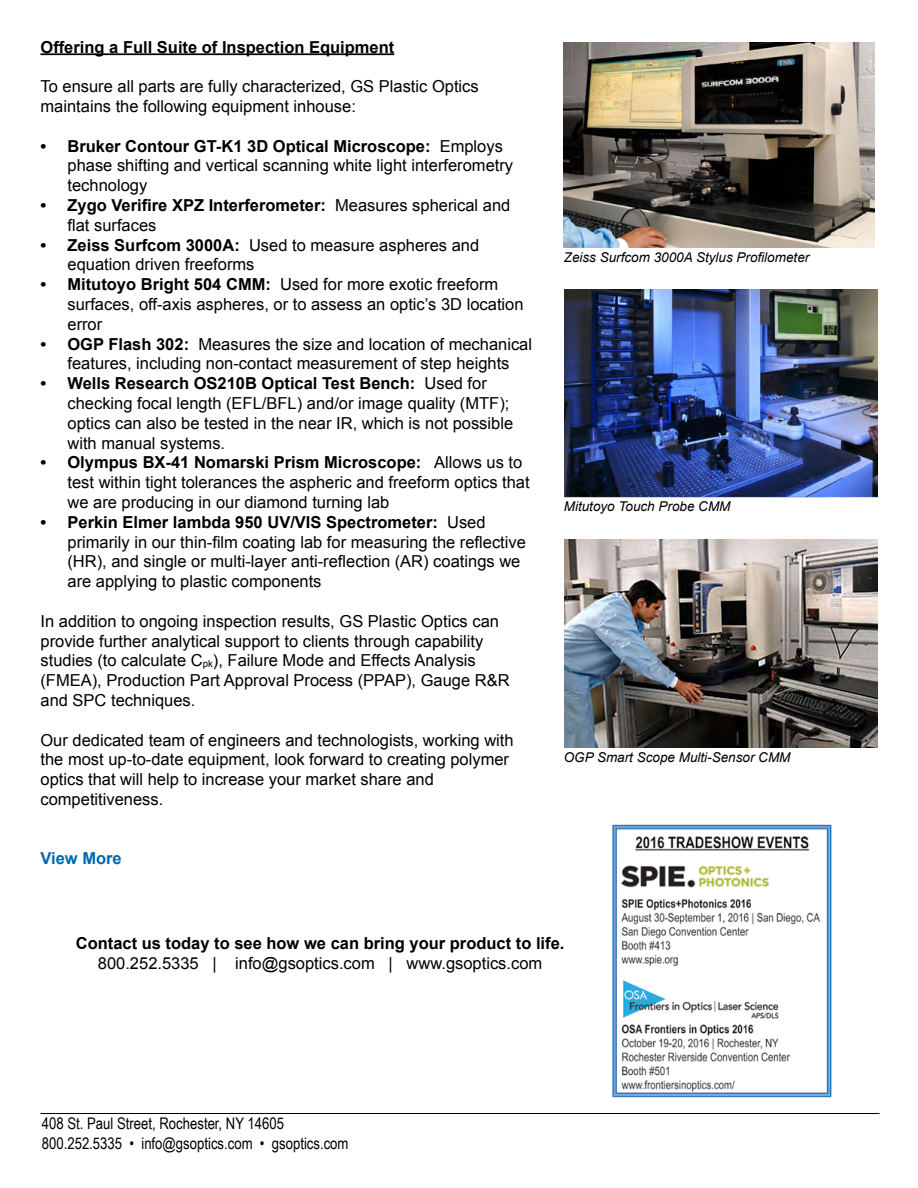
<style>
.page{position:relative;width:918px;height:1188px;background:#fff}
.page>*{position:absolute;margin:0;border:0;box-sizing:border-box;transform-origin:0 0}
.t1{font:16.5px/19.8px "Arial";color:#000}
.t2{font:700 16.5px "Arial";color:#000}
.t3{font:700 16.5px "Arial";color:#0067b1}
.t4{font:16.05px/19.2px "Arial Narrow";color:#000}
.t5{font:italic 13.5px "Arial";color:#000}
.s1{font-weight:700}
.s2{font-size:9.6px}
</style>
<div class="page">
<hr style="left:40px;top:1113px;width:840px;height:1px;background:#000">
<img style="left:613px;top:824px;width:218px;height:274px">
<hr style="left:40px;top:53px;width:354px;height:2px;background:#000">
<img style="left:564px;top:42px;width:310px;height:205px">
<img style="left:564px;top:540px;width:314px;height:207px">
<img style="left:565px;top:289px;width:312px;height:209px">
<p class="t2" style="left:40px;top:36px;width:355px">Offering a Full Suite of Inspection Equipment</p>
<p class="t1" style="left:40px;top:77px;width:440px">To ensure all parts are fully characterized, GS Plastic Optics maintains the following equipment inhouse:</p>
<p class="t1" style="left:67px;top:136px;width:447px;text-indent:-27px"><span class="s1">• Bruker Contour GT-K1 3D Optical Microscope:</span> Employs phase shifting and vertical scanning white light interferometry technology</p>
<p class="t1" style="left:67px;top:195px;width:444px;text-indent:-27px"><span class="s1">• Zygo Verifire XPZ Interferometer:</span> Measures spherical and flat surfaces</p>
<p class="t1" style="left:67px;top:235px;width:413px;text-indent:-27px"><span class="s1">• Zeiss Surfcom 3000A:</span> Used to measure aspheres and equation driven freeforms</p>
<p class="t1" style="left:67px;top:275px;width:458px;text-indent:-27px"><span class="s1">• Mitutoyo Bright 504 CMM:</span> Used for more exotic freeform surfaces, off-axis aspheres, or to assess an optic’s 3D location error</p>
<p class="t1" style="left:40px;top:334px;width:493px;text-align:center"><span class="s1">• OGP Flash 302:</span> Measures the size and location of mechanical features, including non-contact measurement of step heights</p>
<p class="t1" style="left:67px;top:374px;width:447px;text-indent:-27px"><span class="s1">• Wells Research OS210B Optical Test Bench:</span> Used for checking focal length (EFL/BFL) and/or image quality (MTF); optics can also be tested in the near IR, which is not possible with manual systems.</p>
<p class="t1" style="left:67px;top:453px;width:464px;text-indent:-27px"><span class="s1">• Olympus BX-41 Nomarski Prism Microscope:</span> Allows us to test within tight tolerances the aspheric and freeform optics that we are producing in our diamond turning lab</p>
<p class="t1" style="left:67px;top:512px;width:460px;text-indent:-27px"><span class="s1">• Perkin Elmer lambda 950 UV/VIS Spectrometer:</span> Used primarily in our thin-film coating lab for measuring the reflective (HR), and single or multi-layer anti-reflection (AR) coatings we are applying to plastic components</p>
<p class="t1" style="left:40px;top:611px;width:471px">In addition to ongoing inspection results, GS Plastic Optics can provide further analytical support to clients through capability studies (to calculate C<span class="s2">pk</span>), Failure Mode and Effects Analysis (FMEA), Production Part Approval Process (PPAP), Gauge R&amp;R and SPC techniques.</p>
<p class="t1" style="left:40px;top:730px;width:475px">Our dedicated team of engineers and technologists, working with the most up-to-date equipment, look forward to creating polymer optics that will help to increase your market share and competitiveness.</p>
<p class="t3" style="left:40px;top:848px;width:83px">View More</p>
<p class="t5" style="left:564px;top:248px;width:247px">Zeiss Surfcom 3000A Stylus Profilometer</p>
<p class="t5" style="left:564px;top:498px;width:168px">Mitutoyo Touch Probe CMM</p>
<p class="t5" style="left:564px;top:749px;width:228px">OGP Smart Scope Multi-Sensor CMM</p>
<p class="t2" style="left:76px;top:933px;width:490px">Contact us today to see how we can bring your product to life.</p>
<p class="t1" style="left:98px;top:954px;width:446px">800.252.5335 | info@gsoptics.com | www.gsoptics.com</p>
<p class="t4" style="left:42px;top:1113px;width:308px">408 St. Paul Street, Rochester, NY 14605<br>800.252.5335 • info@gsoptics.com • gsoptics.com</p>
</div>
